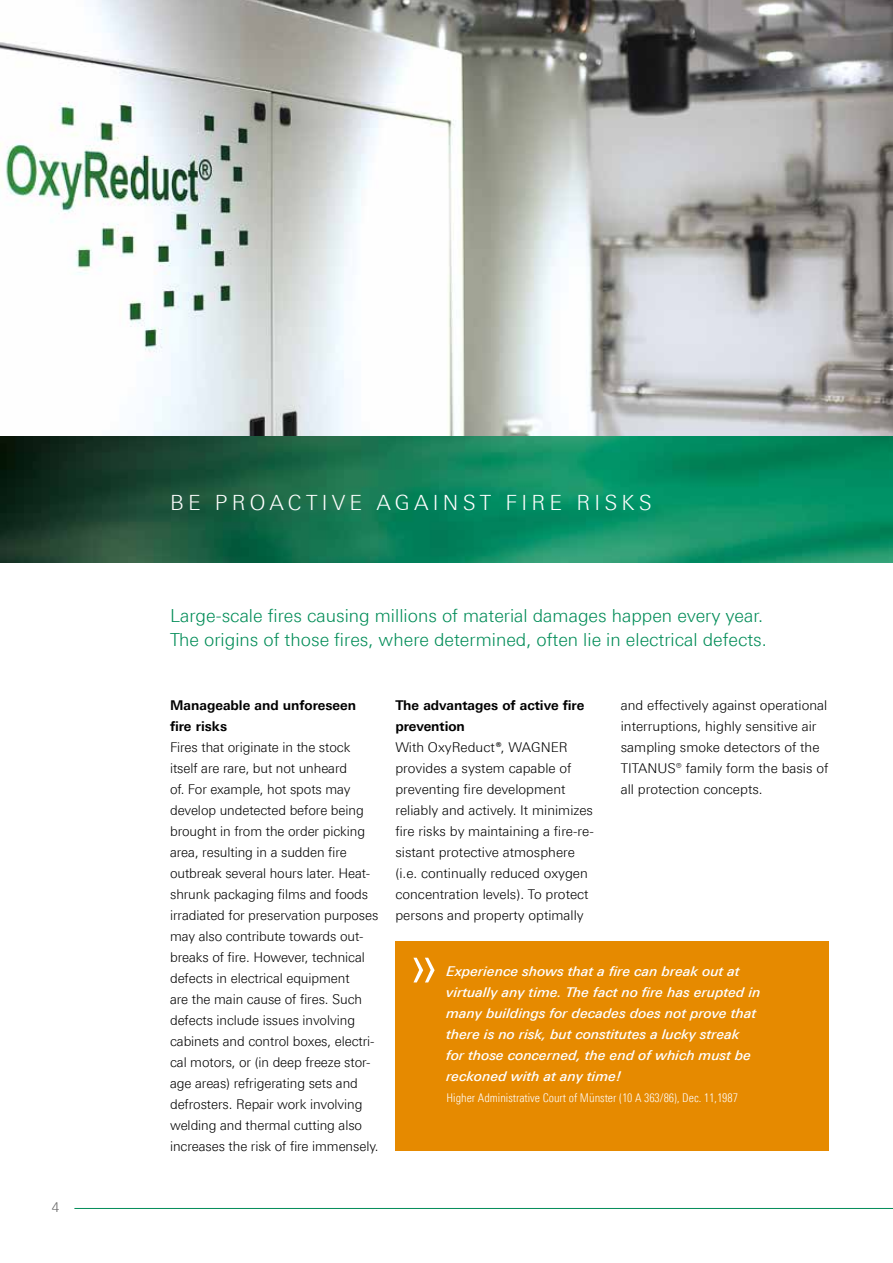
<style>
.page{position:relative;width:893px;height:1263px;background:#fff}
.page>*{position:absolute;margin:0;border:0;box-sizing:border-box;transform-origin:0 0}
.t1{font:300 63.6px "LT Univers Basic";color:#fff}
.t2{font:300 21px "LT Univers Basic";letter-spacing:.2em;color:#fff}
.t3{font:300 18px/24px "LT Univers Basic";color:#008c57}
.t4{font:300 13.5px/21px "LT Univers Basic";letter-spacing:-.005em;color:#000}
.t5{font:italic 500 13.5px/21px "LT Univers Basic";color:#fff}
.t6{font:700 13.5px/21px "LT Univers Basic";color:#000}
.t7{font:300 condensed 12px "LT Univers";color:#fff}
.s1{font-weight:700}
.s2{font-weight:700;font-style:italic}
</style>
<div class="page">
<img style="left:0;top:0;width:893px;height:437px">
<hr style="left:74px;top:1208px;width:819px;height:1px;background:#008c57">
<img style="left:0;top:437px;width:893px;height:126px">
<div style="left:395px;top:941px;width:434px;height:209px;background:#e68a00"></div>
<p class="t4" style="left:52px;top:1196px;width:9px">4</p>
<h2 class="t2" style="left:170px;top:490px;width:483px">BE PROACTIVE AGAINST FIRE RISKS</h2>
<h3 class="t3" style="left:170px;top:603px;width:598px">Large-scale fires causing millions of material damages happen every year.<br>The origins of those fires, where determined, often lie in electrical defects.</h3>
<p class="t6" style="left:170px;top:694px;width:187px">Manageable and unforeseen fire risks</p>
<p class="t4" style="left:170px;top:737px;width:210px">Fires that originate in the stock itself are rare, but not unheard<br>of. For example, hot spots may develop undetected before being brought in from the order picking area, resulting in a sudden fire outbreak several hours later. Heat&shy;shrunk packaging films and foods irradiated for preservation purposes may also contribute towards out&shy;breaks of fire. However, technical defects in electrical equipment<br>are the main cause of fires. Such defects include issues involving cabinets and control boxes, electri&shy;cal motors, or (in deep freeze stor&shy;age areas) refrigerating sets and defrosters. Repair work involving welding and thermal cutting also increases the risk of fire immensely.</p>
<p class="t4" style="left:395px;top:694px;width:200px"><span class="s1">The advantages of active fire prevention<br></span>With OxyReduct<span class="s2">®</span>, WAGNER provides a system capable of preventing fire development reliably and actively. It minimizes fire risks by maintaining a fire-re&shy;sistant protective atmosphere (i.e. continually reduced oxygen concentration levels). To protect persons and property optimally</p>
<p class="t4" style="left:621px;top:695px;width:209px">and effectively against operational interruptions, highly sensitive air sampling smoke detectors of the TITANUS® family form the basis of all protection concepts.</p>
<h1 class="t1" style="left:409px;top:926px;width:31px">»</h1>
<p class="t5" style="left:446px;top:960px;width:316px">Experience shows that a fire can break out at virtually any time. The fact no fire has erupted in many buildings for decades does not prove that there is no risk, but constitutes a lucky streak for those concerned, the end of which must be reckoned with at any time!</p>
<p class="t7" style="left:446px;top:1090px;width:293px">Higher Administrative Court of Münster (10 A 363/86), Dec. 11,1987</p>
</div>
